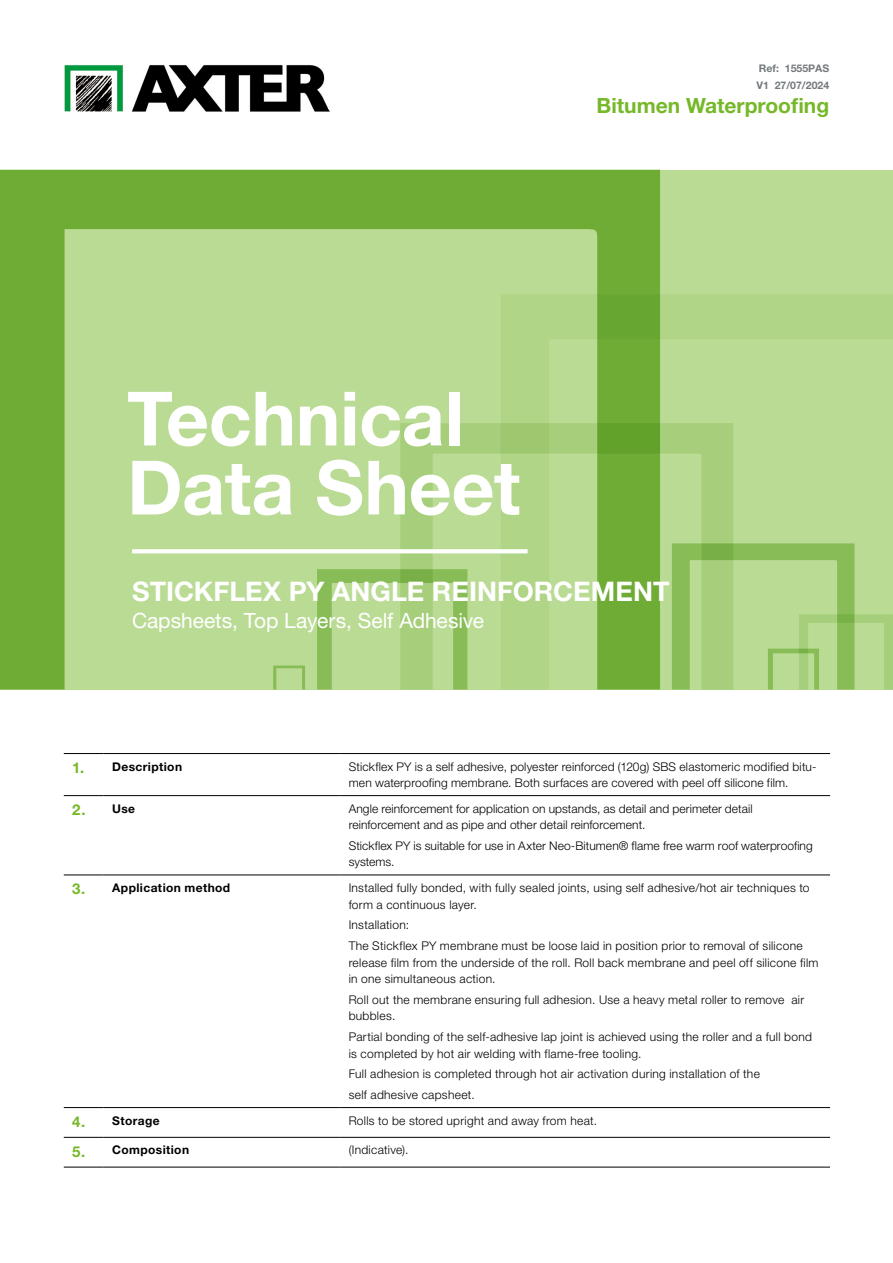
<style>
.page{position:relative;width:893px;height:1263px;background:#fff}
.page>*{position:absolute;margin:0;border:0;box-sizing:border-box;transform-origin:0 0}
.t1{font:700 75px/69px "Helvetica Neue LT Std";letter-spacing:-.005em;color:#fff}
.t2{font:700 27px "Helvetica Neue LT Std";color:#fff}
.t3{font:21px "Helvetica Neue LT Std";letter-spacing:-.005em;color:#fff}
.t4{font:700 21px "Helvetica Neue LT Std";color:#76b82a}
.t5{font:300 12px/16.5px "Helvetica Neue LT Std";letter-spacing:.02em;color:#000}
.t6{font:700 12px "Helvetica Neue LT Std";letter-spacing:.03em;color:#000}
.t7{font:700 10.5px/17px "Helvetica Neue LT Std";color:#73797c}
.s1{font-size:15px;color:#76b82a}
</style>
<div class="page">
<div style="left:0;top:170px;width:893px;height:519px;background:#badb94"></div>
<svg style="left:0;top:170px;width:660px;height:519px"></svg>
<svg style="left:501px;top:294px;width:392px;height:395px"></svg>
<svg style="left:273px;top:665px;width:32px;height:24px"></svg>
<svg style="left:132px;top:549px;width:396px;height:4px;background:#fbfcf8"></svg>
<hr style="left:64px;top:795px;width:40px;height:1px;background:#000">
<hr style="left:104px;top:795px;width:236px;height:1px;background:#000">
<hr style="left:340px;top:795px;width:490px;height:1px;background:#000">
<hr style="left:64px;top:875px;width:40px;height:1px;background:#000">
<hr style="left:104px;top:875px;width:236px;height:1px;background:#000">
<hr style="left:340px;top:875px;width:490px;height:1px;background:#000">
<hr style="left:64px;top:1107px;width:40px;height:1px;background:#000">
<hr style="left:104px;top:1107px;width:236px;height:1px;background:#000">
<hr style="left:340px;top:1107px;width:490px;height:1px;background:#000">
<hr style="left:64px;top:1137px;width:40px;height:1px;background:#000">
<hr style="left:104px;top:1137px;width:236px;height:1px;background:#000">
<hr style="left:340px;top:1137px;width:490px;height:1px;background:#000">
<hr style="left:64px;top:1167px;width:40px;height:1px;background:#000">
<hr style="left:104px;top:1167px;width:236px;height:1px;background:#000">
<hr style="left:340px;top:1167px;width:490px;height:1px;background:#000">
<hr style="left:64px;top:753px;width:40px;height:1px;background:#000">
<hr style="left:104px;top:753px;width:236px;height:1px;background:#000">
<hr style="left:340px;top:753px;width:490px;height:1px;background:#000">
<img style="left:64px;top:64px;width:266px;height:47px">
<p class="t7" style="left:756px;top:59px;width:74px">Ref: 1555PAS<br>V1 27/07/2024</p>
<h3 class="t4" style="left:597px;top:92px;width:234px">Bitumen Waterproofing</h3>
<h1 class="t1" style="left:127px;top:383px;width:395px">Technical<br>Data Sheet</h1>
<h2 class="t2" style="left:132px;top:574px;width:539px">STICKFLEX PY ANGLE REINFORCEMENT</h2>
<h3 class="t3" style="left:132px;top:608px;width:354px">Capsheets, Top Layers, Self Adhesive</h3>
<p class="t6" style="left:72px;top:759px;width:111px"><span class="s1">1.</span> Description</p>
<p class="t5" style="left:349px;top:758px;width:469px">Stickflex PY is a self adhesive, polyester reinforced (120g) SBS elastomeric modified bitu&shy;men waterproofing membrane. Both surfaces are covered with peel off silicone film.</p>
<p class="t6" style="left:72px;top:801px;width:64px"><span class="s1">2.</span> Use</p>
<p class="t5" style="left:349px;top:800px;width:405px">Angle reinforcement for application on upstands, as detail and perimeter detail reinforcement and as pipe and other detail reinforcement.</p>
<p class="t5" style="left:349px;top:837px;width:466px">Stickflex PY is suitable for use in Axter Neo-Bitumen® flame free warm roof waterproofing systems.</p>
<p class="t6" style="left:72px;top:880px;width:159px"><span class="s1">3.</span> Application method</p>
<p class="t5" style="left:349px;top:879px;width:462px">Installed fully bonded, with fully sealed joints, using self adhesive/hot air techniques to form a continuous layer.</p>
<p class="t5" style="left:349px;top:914px;width:455px;line-height:20.7px">Installation:<br>The Stickflex PY membrane must be loose laid in position prior to removal of silicone</p>
<p class="t5" style="left:349px;top:954px;width:471px">release film from the underside of the roll. Roll back membrane and peel off silicone film in one simultaneous action.</p>
<p class="t5" style="left:349px;top:991px;width:457px">Roll out the membrane ensuring full adhesion. Use a heavy metal roller to remove air bubbles.</p>
<p class="t5" style="left:349px;top:1028px;width:465px">Partial bonding of the self-adhesive lap joint is achieved using the roller and a full bond is completed by hot air welding with flame-free tooling.</p>
<p class="t5" style="left:349px;top:1063px;width:413px;line-height:20.7px">Full adhesion is completed through hot air activation during installation of the self adhesive capsheet.</p>
<p class="t6" style="left:72px;top:1113px;width:89px"><span class="s1">4.</span> Storage</p>
<p class="t5" style="left:349px;top:1112px;width:250px">Rolls to be stored upright and away from heat.</p>
<p class="t6" style="left:72px;top:1143px;width:118px"><span class="s1">5.</span> Composition</p>
<p class="t5" style="left:349px;top:1141px;width:61px">(Indicative).</p>
</div>
